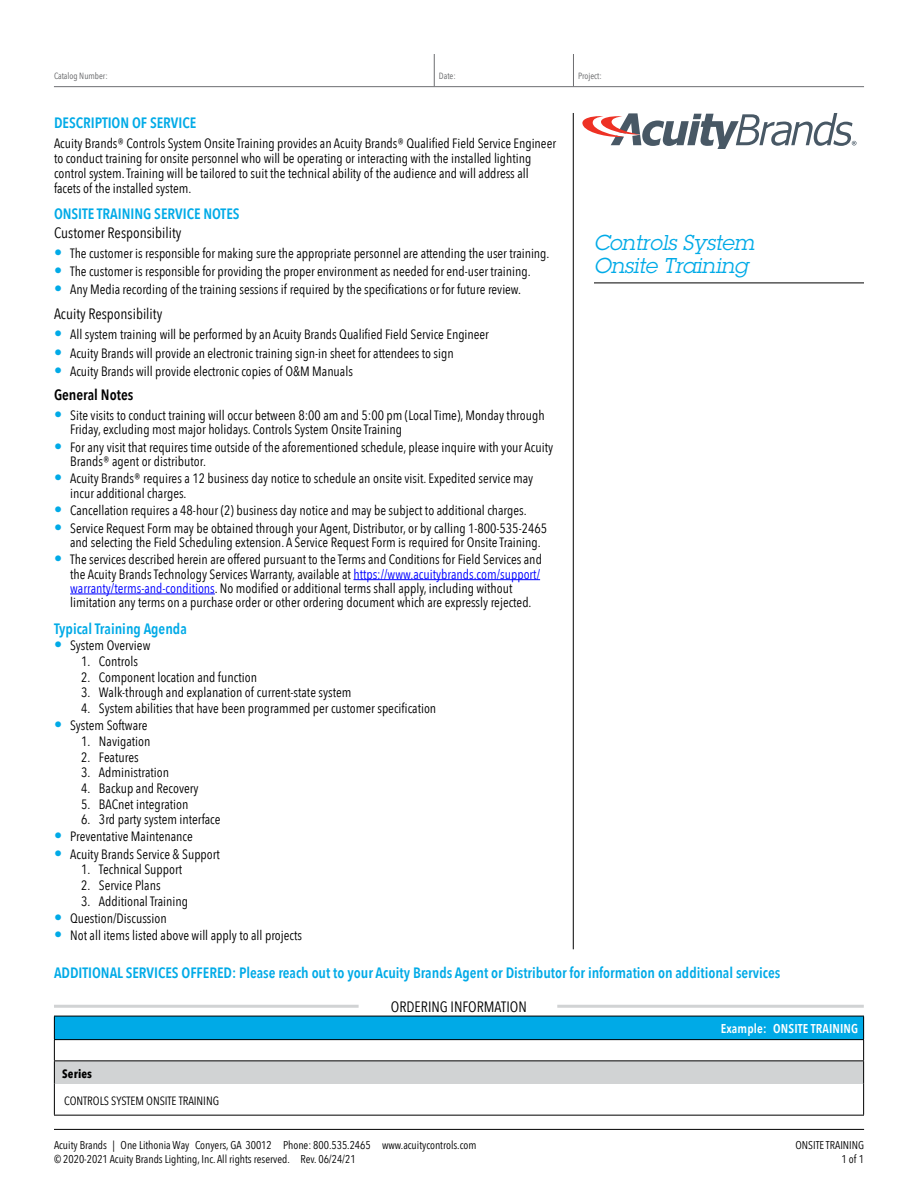
<style>
.page{position:relative;width:918px;height:1188px;background:#fff}
.page>*{position:absolute;margin:0;border:0;box-sizing:border-box;transform-origin:0 0}
.t1{font:italic 21px/22.5px "Lubalin Graph Std";letter-spacing:-.005em;color:#00aae7}
.t2{font:600 15px "Avenir Next Condensed";color:#00aae7}
.t3{font:15px "Avenir Next Condensed";color:#000}
.t4{font:600 15px "Avenir Next Condensed";color:#000}
.t5{font:13.5px/14.2px "Avenir Next Condensed";color:#000}
.t6{font:600 12.75px "Avenir Next Condensed";letter-spacing:.01em;color:#fff}
.t7{font:12px "Avenir Next Condensed";letter-spacing:-.005em;color:#000}
.t8{font:700 condensed 12px "Avenir Next LT Pro";letter-spacing:.015em;color:#000}
.t9{font:11.25px/14.2px "Avenir Next Condensed";color:#000}
.t10{font:9px "Avenir Next Condensed";color:#636466}
.s1{font-size:16.2px;color:#00aae7}
.s2{color:#00f}
</style>
<div class="page">
<hr style="left:54px;top:1129px;width:810px;height:1px;background:#000">
<hr style="left:573px;top:113px;width:1px;height:836px;background:#000">
<hr style="left:54px;top:86px;width:810px;height:1px;background:#6d6e71">
<hr style="left:434px;top:54px;width:1px;height:32px;background:#6d6e71">
<hr style="left:573px;top:54px;width:1px;height:32px;background:#6d6e71">
<hr style="left:594px;top:283px;width:270px;height:1px;background:#000">
<svg style="left:582px;top:113px;width:274px;height:35px"></svg>
<hr style="left:54px;top:1005px;width:305px;height:3px;background:#d1d3d4">
<hr style="left:557px;top:1005px;width:307px;height:3px;background:#d1d3d4">
<div style="left:54px;top:1016px;width:810px;height:24px;background:#00aae7"></div>
<div style="left:54px;top:1061px;width:810px;height:23px;background:#d1d3d4"></div>
<hr style="left:54px;top:1016px;width:810px;height:1px;background:#000">
<hr style="left:54px;top:1039px;width:810px;height:1px;background:#000">
<hr style="left:54px;top:1060px;width:810px;height:1px;background:#000">
<svg style="left:54px;top:1016px;width:1px;height:68px"></svg>
<svg style="left:863px;top:1016px;width:1px;height:68px"></svg>
<hr style="left:54px;top:1084px;width:1px;height:31px;background:#000">
<hr style="left:863px;top:1084px;width:1px;height:31px;background:#000">
<hr style="left:54px;top:1115px;width:810px;height:1px;background:#000">
<hr style="left:353px;top:579px;width:187px;height:1px;background:#00f">
<hr style="left:70px;top:594px;width:145px;height:1px;background:#00f">
<p class="t10" style="left:54px;top:68px;width:55px">Catalog Number:</p>
<p class="t10" style="left:439px;top:68px;width:18px">Date:</p>
<p class="t10" style="left:578px;top:68px;width:25px">Project:</p>
<p class="t2" style="left:54px;top:110px;width:144px">DESCRIPTION OF SERVICE</p>
<p class="t5" style="left:54px;top:136px;width:504px;line-height:15px">Acuity Brands® Controls System Onsite Training provides an Acuity Brands® Qualified Field Service Engineer to conduct training for onsite personnel who will be operating or interacting with the installed lighting control system. Training will be tailored to suit the technical ability of the audience and will address all facets of the installed system.</p>
<p class="t2" style="left:54px;top:200px;width:187px">ONSITE TRAINING SERVICE NOTES</p>
<p class="t3" style="left:54px;top:220px;width:129px">Customer Responsibility</p>
<p class="t5" style="left:54px;top:246px;width:497px"><span class="s1">•</span> The customer is responsible for making sure the appropriate personnel are attending the user training.</p>
<p class="t5" style="left:54px;top:264px;width:478px"><span class="s1">•</span> The customer is responsible for providing the proper environment as needed for end-user training.</p>
<p class="t5" style="left:54px;top:282px;width:469px"><span class="s1">•</span> Any Media recording of the training sessions if required by the specifications or for future review.</p>
<p class="t3" style="left:54px;top:301px;width:110px">Acuity Responsibility</p>
<p class="t5" style="left:54px;top:327px;width:436px"><span class="s1">•</span> All system training will be performed by an Acuity Brands Qualified Field Service Engineer</p>
<p class="t5" style="left:54px;top:345px;width:401px"><span class="s1">•</span> Acuity Brands will provide an electronic training sign-in sheet for attendees to sign</p>
<p class="t5" style="left:54px;top:363px;width:300px"><span class="s1">•</span> Acuity Brands will provide electronic copies of O&amp;M Manuals</p>
<p class="t4" style="left:54px;top:382px;width:81px">General Notes</p>
<p class="t5" style="left:70px;top:407px;width:476px;text-indent:-16px"><span class="s1">•</span> Site visits to conduct training will occur between 8:00 am and 5:00 pm (Local Time), Monday through<br>Friday, excluding most major holidays. Controls System Onsite Training</p>
<p class="t5" style="left:70px;top:439px;width:484px;text-indent:-16px"><span class="s1">•</span> For any visit that requires time outside of the aforementioned schedule, please inquire with your Acuity<br>Brands® agent or distributor.</p>
<p class="t5" style="left:70px;top:471px;width:465px;text-indent:-16px"><span class="s1">•</span> Acuity Brands® requires a 12 business day notice to schedule an onsite visit. Expedited service may incur additional charges.</p>
<p class="t5" style="left:54px;top:503px;width:474px"><span class="s1">•</span> Cancellation requires a 48-hour (2) business day notice and may be subject to additional charges.</p>
<p class="t5" style="left:70px;top:520px;width:478px;text-indent:-16px"><span class="s1">•</span> Service Request Form may be obtained through your Agent, Distributor, or by calling 1-800-535-2465 and selecting the Field Scheduling extension. A Service Request Form is required for Onsite Training.</p>
<p class="t5" style="left:70px;top:552px;width:473px;text-indent:-16px"><span class="s1">•</span> The services described herein are offered pursuant to the Terms and Conditions for Field Services and the Acuity Brands Technology Services Warranty, available at <span class="s2">https://www.acuitybrands.com/support/ warranty/terms-and-conditions</span>. No modified or additional terms shall apply, including without limitation any terms on a purchase order or other ordering document which are expressly rejected.</p>
<p class="t2" style="left:54px;top:616px;width:134px">Typical Training Agenda</p>
<p class="t5" style="left:54px;top:638px;width:98px"><span class="s1">•</span> System Overview</p>
<p class="t5" style="left:81px;top:654px;width:59px">1. Controls</p>
<p class="t5" style="left:81px;top:669px;width:178px">2. Component location and function</p>
<p class="t5" style="left:81px;top:685px;width:272px">3. Walk-through and explanation of current-state system</p>
<p class="t5" style="left:81px;top:701px;width:357px">4. System abilities that have been programmed per customer specification</p>
<p class="t5" style="left:54px;top:718px;width:95px"><span class="s1">•</span> System Software</p>
<p class="t5" style="left:81px;top:733px;width:71px">1. Navigation</p>
<p class="t5" style="left:81px;top:749px;width:59px">2. Features</p>
<p class="t5" style="left:81px;top:765px;width:90px">3. Administration</p>
<p class="t5" style="left:81px;top:780px;width:119px">4. Backup and Recovery</p>
<p class="t5" style="left:81px;top:796px;width:109px">5. BACnet integration</p>
<p class="t5" style="left:81px;top:812px;width:141px">6. 3rd party system interface</p>
<p class="t5" style="left:54px;top:829px;width:140px"><span class="s1">•</span> Preventative Maintenance</p>
<p class="t5" style="left:54px;top:846px;width:167px"><span class="s1">•</span> Acuity Brands Service &amp; Support</p>
<p class="t5" style="left:81px;top:862px;width:103px">1. Technical Support</p>
<p class="t5" style="left:81px;top:877px;width:81px">2. Service Plans</p>
<p class="t5" style="left:81px;top:893px;width:109px">3. Additional Training</p>
<p class="t5" style="left:54px;top:910px;width:114px"><span class="s1">•</span> Question/Discussion</p>
<p class="t5" style="left:54px;top:927px;width:250px"><span class="s1">•</span> Not all items listed above will apply to all projects</p>
<p class="t2" style="left:54px;top:960px;width:728px">ADDITIONAL SERVICES OFFERED: Please reach out to your Acuity Brands Agent or Distributor for information on additional services</p>
<h1 class="t1" style="left:594px;top:232px;width:162px">Controls System<br>Onsite Training</h1>
<p class="t8" style="left:62px;top:1067px;width:31px">Series</p>
<p class="t7" style="left:64px;top:1091px;width:157px">CONTROLS SYSTEM ONSITE TRAINING</p>
<p class="t3" style="left:391px;top:994px;width:137px">ORDERING INFORMATION</p>
<p class="t6" style="left:721px;top:1017px;width:139px">Example: ONSITE TRAINING</p>
<p class="t9" style="left:54px;top:1137px;width:424px">Acuity Brands | One Lithonia Way Conyers, GA 30012 Phone: 800.535.2465 www.acuitycontrols.com © 2020-2021 Acuity Brands Lighting, Inc. All rights reserved. Rev. 06/24/21</p>
<p class="t9" style="left:796px;top:1137px;width:70px;text-align:right">ONSITE TRAINING<br>1 of 1</p>
</div>
